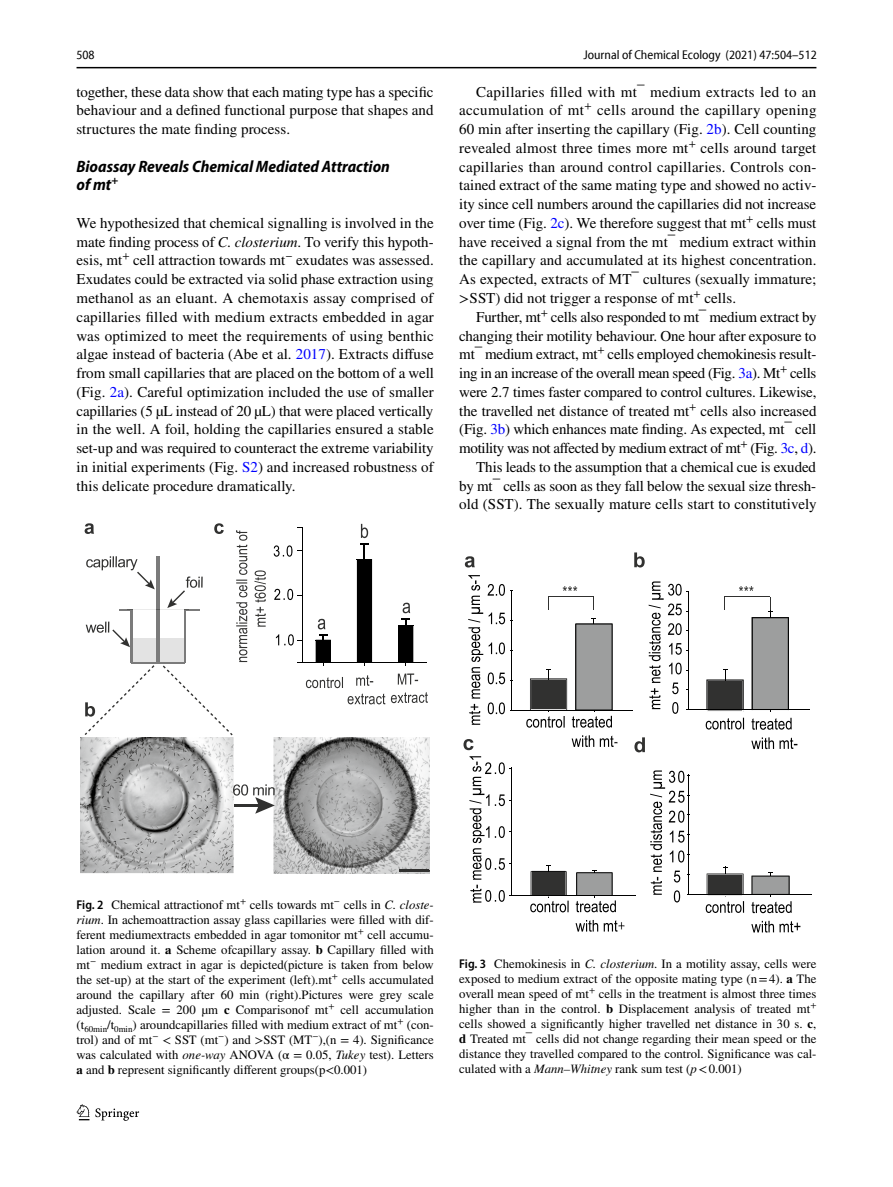
<style>
.page{position:relative;width:893px;height:1187px;background:#fff}
.page>*{position:absolute;margin:0;border:0;box-sizing:border-box;transform-origin:0 0}
.t1{font:italic 700 semi-condensed 16.5px/18.8px "Myriad Pro";color:#000}
.t2{font:15px/18.8px "STIX";letter-spacing:-.01em;color:#000;text-align:justify}
.t3{font:12.75px/15px "STIX";color:#000;text-align:justify}
.t4{font:semi-condensed 12.75px "Myriad Pro Unic";color:#000}
.s1{font-style:italic}
.s2{color:#00f}
.s3{font-family:"Myriad Pro";font-weight:600;font-stretch:semi-condensed}
.s4{font-weight:700}
</style>
<div class="page">
<hr style="left:77px;top:67px;width:739px;height:1px;background:#000">
<img style="left:81px;top:737px;width:349px;height:136px">
<svg style="left:254px;top:570px;width:12px;height:56px"></svg>
<svg style="left:306px;top:675px;width:79px;height:29px"></svg>
<svg style="left:398px;top:673px;width:20px;height:11px"></svg>
<svg style="left:391px;top:692px;width:37px;height:11px"></svg>
<hr style="left:302px;top:662px;width:125px;height:1px;background:#000">
<hr style="left:302px;top:527px;width:1px;height:135px;background:#000">
<svg style="left:276px;top:634px;width:26px;height:11px"></svg>
<svg style="left:274px;top:588px;width:28px;height:12px"></svg>
<svg style="left:274px;top:545px;width:28px;height:11px"></svg>
<svg style="left:316px;top:635px;width:15px;height:30px"></svg>
<svg style="left:318px;top:618px;width:7px;height:11px"></svg>
<svg style="left:398px;top:602px;width:15px;height:63px"></svg>
<svg style="left:357px;top:524px;width:15px;height:141px"></svg>
<hr style="left:399px;top:869px;width:30px;height:2px;background:#313130">
<svg style="left:233px;top:784px;width:42px;height:29px"></svg>
<svg style="left:85px;top:523px;width:162px;height:212px"></svg>
<svg style="left:465px;top:556px;width:10px;height:11px"></svg>
<svg style="left:634px;top:552px;width:11px;height:15px"></svg>
<svg style="left:751px;top:737px;width:46px;height:12px"></svg>
<hr style="left:688px;top:709px;width:122px;height:1px;background:#000">
<svg style="left:572px;top:735px;width:46px;height:12px"></svg>
<hr style="left:512px;top:589px;width:1px;height:121px;background:#000">
<svg style="left:468px;top:575px;width:44px;height:149px"></svg>
<hr style="left:512px;top:709px;width:121px;height:1px;background:#000">
<svg style="left:526px;top:581px;width:266px;height:148px"></svg>
<hr style="left:511px;top:895px;width:124px;height:1px;background:#000">
<hr style="left:688px;top:894px;width:124px;height:1px;background:#000">
<svg style="left:469px;top:756px;width:43px;height:146px"></svg>
<svg style="left:650px;top:770px;width:39px;height:132px"></svg>
<svg style="left:530px;top:865px;width:39px;height:47px"></svg>
<svg style="left:576px;top:870px;width:40px;height:42px"></svg>
<svg style="left:576px;top:920px;width:49px;height:11px"></svg>
<svg style="left:706px;top:866px;width:38px;height:46px"></svg>
<svg style="left:751px;top:872px;width:41px;height:41px"></svg>
<svg style="left:751px;top:920px;width:49px;height:12px"></svg>
<svg style="left:463px;top:739px;width:11px;height:11px"></svg>
<svg style="left:634px;top:737px;width:11px;height:15px"></svg>
<svg style="left:77px;top:1104px;width:12px;height:16px"></svg>
<svg style="left:95px;top:1108px;width:44px;height:12px"></svg>
<p class="t4" style="left:77px;top:50px;width:20px">508</p>
<p class="t4" style="left:583px;top:50px;width:235px">Journal of Chemical Ecology (2021) 47:504–512</p>
<p class="t2" style="left:77px;top:83px;width:359px">together, these data show that each mating type has a specific behaviour and a defined functional purpose that shapes and structures the mate finding process.</p>
<p class="t1" style="left:77px;top:156px;width:315px">Bioassay Reveals Chemical Mediated Attraction of mt<sup>+</sup></p>
<p class="t2" style="left:77px;top:214px;width:359px">We hypothesized that chemical signalling is involved in the mate finding process of <span class="s1">C. closterium</span>. To verify this hypoth&shy;esis, mt<sup>+</sup> cell attraction towards mt<sup>−</sup> exudates was assessed.<br>Exudates could be extracted via solid phase extraction using methanol as an eluant. A chemotaxis assay comprised of capillaries filled with medium extracts embedded in agar was optimized to meet the requirements of using benthic algae instead of bacteria (Abe et al. <span class="s2">2017</span>). Extracts diffuse from small capillaries that are placed on the bottom of a well (Fig. <span class="s2">2a</span>). Careful optimization included the use of smaller capillaries (5 µL instead of 20 µL) that were placed vertically in the well. A foil, holding the capillaries ensured a stable set-up and was required to counteract the extreme variability in initial experiments (Fig. <span class="s2">S2</span>) and increased robustness of this delicate procedure dramatically.</p>
<p class="t2" style="left:459px;top:83px;width:359px;text-indent:17px">Capillaries filled with mt‾ medium extracts led to an accumulation of mt<sup>+</sup> cells around the capillary opening 60 min after inserting the capillary (Fig. <span class="s2">2b</span>). Cell counting revealed almost three times more mt<sup>+</sup> cells around target capillaries than around control capillaries. Controls con&shy;tained extract of the same mating type and showed no activ&shy;ity since cell numbers around the capillaries did not increase over time (Fig. <span class="s2">2c</span>). We therefore suggest that mt<sup>+</sup> cells must have received a signal from the mt‾ medium extract within the capillary and accumulated at its highest concentration.<br>As expected, extracts of MT‾ cultures (sexually immature; &gt;SST) did not trigger a response of mt<sup>+</sup> cells.</p>
<p class="t2" style="left:459px;top:308px;width:359px;text-align:right">Further, mt<sup>+</sup> cells also responded to mt‾ medium extract by changing their motility behaviour. One hour after exposure to mt‾ medium extract, mt<sup>+</sup> cells employed chemokinesis result&shy;ing in an increase of the overall mean speed (Fig. <span class="s2">3a</span>). Mt<sup>+</sup> cells were 2.7 times faster compared to control cultures. Likewise, the travelled net distance of treated mt<sup>+</sup> cells also increased (Fig. <span class="s2">3b</span>) which enhances mate finding. As expected, mt‾ cell motility was not affected by medium extract of mt<sup>+</sup> (Fig. <span class="s2">3c</span>, <span class="s2">d</span>).<br>This leads to the assumption that a chemical cue is exuded by mt‾ cells as soon as they fall below the sexual size thresh&shy;old (SST). The sexually mature cells start to constitutively</p>
<p class="t3" style="left:77px;top:897px;width:359px"><span class="s3">Fig. 2</span> Chemical attractionof mt<sup>+</sup> cells towards mt<sup>−</sup> cells in <span class="s1">C. closte&shy;rium</span>. In achemoattraction assay glass capillaries were filled with dif&shy;ferent mediumextracts embedded in agar tomonitor mt<sup>+</sup> cell accumu&shy;lation around it. <span class="s4">a</span> Scheme ofcapillary assay. <span class="s4">b</span> Capillary filled with mt<sup>−</sup> medium extract in agar is depicted(picture is taken from below the set-up) at the start of the experiment (left).mt<sup>+</sup> cells accumulated around the capillary after 60 min (right).Pictures were grey scale adjusted. Scale = 200 µm <span class="s4">c</span> Comparisonof mt<sup>+</sup> cell accumulation (t<sub>60min</sub>/t<sub>0min</sub>) aroundcapillaries filled with medium extract of mt<sup>+</sup> (con&shy;trol) and of mt<sup>−</sup> &lt; SST (mt<sup>−</sup>) and &gt;SST (MT<sup>−</sup>),(n = 4). Significance was calculated with <span class="s1">one-way</span> ANOVA (α = 0.05, <span class="s1">Tukey</span> test). Letters <span class="s4">a</span> and <span class="s4">b</span> represent significantly different groups(p&lt;0.001)</p>
<p class="t3" style="left:459px;top:956px;width:359px"><span class="s3">Fig. 3</span> Chemokinesis in <span class="s1">C. closterium</span>. In a motility assay, cells were exposed to medium extract of the opposite mating type (n=4). <span class="s4">a</span> The overall mean speed of mt<sup>+</sup> cells in the treatment is almost three times higher than in the control. <span class="s4">b</span> Displacement analysis of treated mt<sup>+ </sup>cells showed a significantly higher travelled net distance in 30 s. <span class="s4">c</span>, <span class="s4">d</span> Treated mt‾ cells did not change regarding their mean speed or the distance they travelled compared to the control. Significance was cal&shy;culated with a <span class="s1">Mann–Whitney</span> rank sum test (<span class="s1">p</span>&lt;0.001)</p>
</div>
